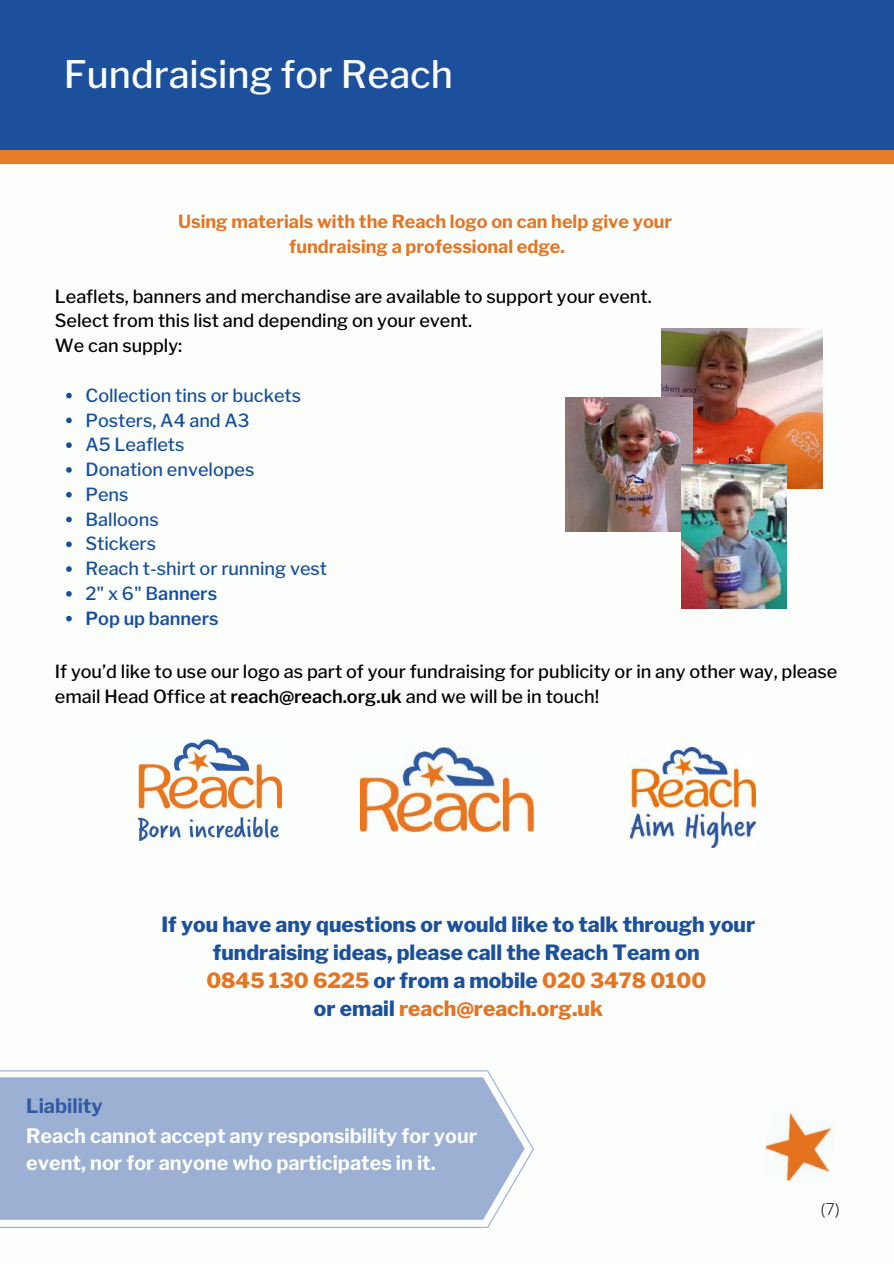
<style>
.page{position:relative;width:894px;height:1264px;background:#fff}
.page>*{position:absolute;margin:0;border:0;box-sizing:border-box;transform-origin:0 0}
.t1{font:500 37.65px "Libre Franklin";color:#fbfdfb}
.t2{font:800 20.85px/28.2px "Libre Franklin";color:#1c509c;text-align:center}
.t3{font:700 19.8px/27.8px "Libre Franklin";color:#fcfefc}
.t4{font:700 19.8px "Libre Franklin";color:#315aa1}
.t5{font:500 18px/24.8px "Libre Franklin";color:#000}
.t6{font:500 18px/24.8px "Libre Franklin";color:#174f9d}
.t7{font:700 18px/24.8px "Libre Franklin";color:#e57423;text-align:center}
.t8{font:300 16.35px "Open Sans";color:#000}
.s1{font-weight:600}
.s2{color:#e57423}
</style>
<div class="page">
<div style="left:0;top:149px;width:893px;height:15px;background:#e97c28"></div>
<img style="left:765px;top:1113px;width:70px;height:68px">
<svg style="left:66px;top:393px;width:6px;height:5px"></svg>
<svg style="left:66px;top:417px;width:6px;height:6px"></svg>
<svg style="left:66px;top:442px;width:6px;height:6px"></svg>
<svg style="left:66px;top:467px;width:6px;height:6px"></svg>
<svg style="left:66px;top:492px;width:6px;height:5px"></svg>
<svg style="left:66px;top:516px;width:6px;height:6px"></svg>
<svg style="left:66px;top:541px;width:6px;height:6px"></svg>
<svg style="left:66px;top:566px;width:6px;height:6px"></svg>
<svg style="left:66px;top:591px;width:6px;height:5px"></svg>
<svg style="left:66px;top:616px;width:6px;height:5px"></svg>
<img style="left:139px;top:738px;width:143px;height:102px">
<img style="left:360px;top:747px;width:174px;height:85px">
<img style="left:630px;top:747px;width:125px;height:100px">
<img style="left:661px;top:328px;width:161px;height:160px">
<img style="left:565px;top:397px;width:127px;height:134px">
<img style="left:681px;top:465px;width:105px;height:144px">
<svg style="left:0;top:1070px;width:534px;height:157px;background:#a8bad9"></svg>
<div style="left:0;top:0;width:893px;height:150px;background:#1c509c"></div>
<h1 class="t1" style="left:64px;top:52px;width:390px">Fundraising for Reach</h1>
<p class="t7" style="left:178px;top:209px;width:495px">Using materials with the Reach logo on can help give your fundraising a professional edge.</p>
<p class="t5" style="left:55px;top:284px;width:598px">Leaflets, banners and merchandise are available to support your event.<br>Select from this list and depending on your event.<br>We can supply:</p>
<p class="t6" style="left:85px;top:383px;width:243px">Collection tins or buckets<br>Posters, A4 and A3<br>A5 Leaflets<br>Donation envelopes<br>Pens<br>Balloons<br>Stickers<br>Reach t-shirt or running vest<br>2" x 6" B<span class="s1">anners<br>Pop up banners</span></p>
<p class="t5" style="left:55px;top:659px;width:783px">If you’d like to use our logo as part of your fundraising for publicity or in any other way, please email Head Office at <span class="s1">reach@reach.org.uk</span> and we will be in touch!</p>
<p class="t2" style="left:161px;top:909px;width:595px">If you have any questions or would like to talk through your fundraising ideas, please call the Reach Team on<br><span class="s2">0845 130 6225</span> or from a mobile <span class="s2">020 3478 0100<br></span>or email <span class="s2">reach@reach.org.uk</span></p>
<p class="t4" style="left:26px;top:1093px;width:78px">Liability</p>
<p class="t3" style="left:26px;top:1121px;width:452px">Reach cannot accept any responsibility for your event, nor for anyone who participates in it.</p>
<p class="t8" style="left:820px;top:1197px;width:20px">(7)</p>
</div>
